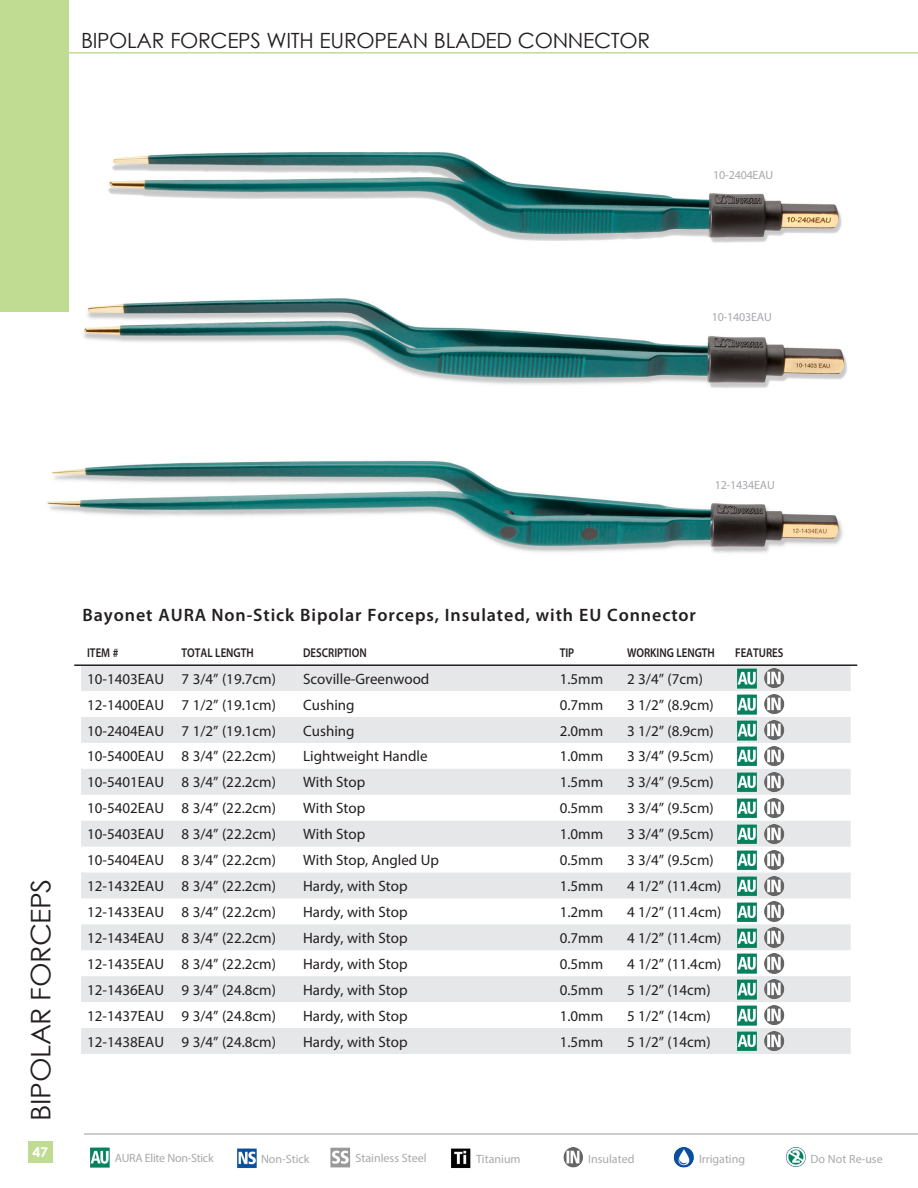
<style>
.page{position:relative;width:918px;height:1188px;background:#fff}
.page>*{position:absolute;margin:0;border:0;box-sizing:border-box;transform-origin:0 0}
.t1{font:27px "Century Gothic";letter-spacing:-.015em;color:#231f20;scale:1.05 1}
.t2{font:21px "Century Gothic";letter-spacing:-.015em;color:#231f20}
.t3{font:600 18px "Myriad Pro";letter-spacing:.05em;color:#231f20}
.t4{font:15px "Myriad Pro";color:#231f20}
.t5{font:700 13.5px "Century Gothic";color:#fff;scale:1.05 1}
.t6{font:600 12.75px "Myriad Pro";color:#231f20;scale:.85 1}
.t7{font:12px "Myriad Pro";color:#a8a9ad}
.t8{font:12px "Myriad Pro";letter-spacing:-.025em;color:#a8a9ad}
</style>
<div class="page">
<hr style="left:0;top:52px;width:918px;height:2px;background:#bfdc92">
<hr style="left:84px;top:1133px;width:834px;height:2px;background:#bcbdc0">
<svg style="left:81px;top:666px;width:770px;height:388px;fill:#e6e7e9"></svg>
<div style="left:176px;top:665px;width:121px;height:26px;background:#e6e7e9"></div>
<hr style="left:74px;top:664px;width:783px;height:2px;background:#231f20">
<img style="left:737px;top:669px;width:22px;height:21px">
<img style="left:737px;top:695px;width:22px;height:21px">
<img style="left:737px;top:721px;width:22px;height:21px">
<img style="left:737px;top:747px;width:22px;height:21px">
<img style="left:737px;top:772px;width:22px;height:22px">
<img style="left:737px;top:798px;width:22px;height:22px">
<img style="left:737px;top:824px;width:22px;height:22px">
<img style="left:737px;top:850px;width:22px;height:22px">
<img style="left:737px;top:876px;width:22px;height:22px">
<img style="left:737px;top:902px;width:22px;height:22px">
<img style="left:737px;top:928px;width:22px;height:22px">
<img style="left:737px;top:954px;width:22px;height:22px">
<img style="left:737px;top:980px;width:22px;height:21px">
<img style="left:737px;top:1006px;width:22px;height:21px">
<img style="left:737px;top:1032px;width:22px;height:21px">
<img style="left:763px;top:669px;width:22px;height:20px">
<img style="left:763px;top:695px;width:22px;height:20px">
<img style="left:763px;top:720px;width:22px;height:21px">
<img style="left:763px;top:747px;width:22px;height:20px">
<img style="left:763px;top:772px;width:22px;height:21px">
<img style="left:763px;top:798px;width:22px;height:21px">
<img style="left:763px;top:824px;width:22px;height:21px">
<img style="left:763px;top:850px;width:22px;height:21px">
<img style="left:763px;top:876px;width:22px;height:21px">
<img style="left:763px;top:902px;width:22px;height:20px">
<img style="left:763px;top:928px;width:22px;height:20px">
<img style="left:763px;top:954px;width:22px;height:20px">
<img style="left:763px;top:980px;width:22px;height:20px">
<img style="left:763px;top:1006px;width:22px;height:20px">
<img style="left:763px;top:1031px;width:22px;height:21px">
<img style="left:68px;top:267px;width:779px;height:121px">
<img style="left:47px;top:460px;width:796px;height:93px">
<img style="left:68px;top:143px;width:774px;height:115px">
<div style="left:0;top:0;width:68px;height:312px;background:#bfdc92"></div>
<div style="left:28px;top:1141px;width:25px;height:22px;background:#bfdc92"></div>
<img style="left:90px;top:1148px;width:20px;height:20px">
<img style="left:237px;top:1148px;width:20px;height:20px">
<img style="left:330px;top:1148px;width:21px;height:20px">
<img style="left:451px;top:1148px;width:20px;height:20px">
<img style="left:563px;top:1148px;width:20px;height:20px">
<img style="left:673px;top:1148px;width:21px;height:20px">
<img style="left:785px;top:1147px;width:21px;height:20px">
<p class="t2" style="left:81px;top:26px;width:571px">BIPOLAR FORCEPS WITH EUROPEAN BLADED CONNECTOR</p>
<p class="t7" style="left:713px;top:168px;width:62px">10-2404EAU</p>
<p class="t7" style="left:712px;top:310px;width:62px">10-1403EAU</p>
<p class="t7" style="left:715px;top:478px;width:62px">12-1434EAU</p>
<p class="t1" style="left:22px;top:1120px;width:232px;rotate:-90deg">BIPOLAR FORCEPS</p>
<p class="t5" style="left:32px;top:1142px;width:16px">47</p>
<p class="t3" style="left:83px;top:604px;width:615px">Bayonet AURA Non-Stick Bipolar Forceps, Insulated, with EU Connector</p>
<p class="t6" style="left:87px;top:645px;width:38px">ITEM #</p>
<p class="t6" style="left:182px;top:645px;width:86px">TOTAL LENGTH</p>
<p class="t6" style="left:303px;top:645px;width:76px">DESCRIPTION</p>
<p class="t6" style="left:560px;top:645px;width:19px">TIP</p>
<p class="t6" style="left:627px;top:645px;width:105px">WORKING LENGTH</p>
<p class="t6" style="left:735px;top:645px;width:58px">FEATURES</p>
<p class="t4" style="left:87px;top:669px;width:79px">10-1403EAU</p>
<p class="t4" style="left:182px;top:669px;width:96px">7 3/4” (19.7cm)</p>
<p class="t4" style="left:303px;top:669px;width:128px">Scoville-Greenwood</p>
<p class="t4" style="left:560px;top:669px;width:45px">1.5mm</p>
<p class="t4" style="left:627px;top:669px;width:77px">2 3/4” (7cm)</p>
<p class="t4" style="left:87px;top:695px;width:79px">12-1400EAU</p>
<p class="t4" style="left:182px;top:695px;width:96px">7 1/2” (19.1cm)</p>
<p class="t4" style="left:303px;top:695px;width:53px">Cushing</p>
<p class="t4" style="left:560px;top:695px;width:45px">0.7mm</p>
<p class="t4" style="left:627px;top:695px;width:88px">3 1/2” (8.9cm)</p>
<p class="t4" style="left:87px;top:721px;width:79px">10-2404EAU</p>
<p class="t4" style="left:182px;top:721px;width:96px">7 1/2” (19.1cm)</p>
<p class="t4" style="left:303px;top:721px;width:53px">Cushing</p>
<p class="t4" style="left:560px;top:721px;width:45px">2.0mm</p>
<p class="t4" style="left:627px;top:721px;width:88px">3 1/2” (8.9cm)</p>
<p class="t4" style="left:87px;top:747px;width:79px">10-5400EAU</p>
<p class="t4" style="left:182px;top:747px;width:96px">8 3/4” (22.2cm)</p>
<p class="t4" style="left:303px;top:747px;width:126px">Lightweight Handle</p>
<p class="t4" style="left:560px;top:747px;width:45px">1.0mm</p>
<p class="t4" style="left:627px;top:747px;width:88px">3 3/4” (9.5cm)</p>
<p class="t4" style="left:87px;top:773px;width:79px">10-5401EAU</p>
<p class="t4" style="left:182px;top:773px;width:96px">8 3/4” (22.2cm)</p>
<p class="t4" style="left:303px;top:773px;width:64px">With Stop</p>
<p class="t4" style="left:560px;top:773px;width:45px">1.5mm</p>
<p class="t4" style="left:627px;top:773px;width:88px">3 3/4” (9.5cm)</p>
<p class="t4" style="left:87px;top:799px;width:79px">10-5402EAU</p>
<p class="t4" style="left:182px;top:799px;width:96px">8 3/4” (22.2cm)</p>
<p class="t4" style="left:303px;top:799px;width:64px">With Stop</p>
<p class="t4" style="left:560px;top:799px;width:45px">0.5mm</p>
<p class="t4" style="left:627px;top:799px;width:88px">3 3/4” (9.5cm)</p>
<p class="t4" style="left:87px;top:825px;width:79px">10-5403EAU</p>
<p class="t4" style="left:182px;top:825px;width:96px">8 3/4” (22.2cm)</p>
<p class="t4" style="left:303px;top:825px;width:64px">With Stop</p>
<p class="t4" style="left:560px;top:825px;width:45px">1.0mm</p>
<p class="t4" style="left:627px;top:825px;width:88px">3 3/4” (9.5cm)</p>
<p class="t4" style="left:87px;top:851px;width:79px">10-5404EAU</p>
<p class="t4" style="left:182px;top:851px;width:96px">8 3/4” (22.2cm)</p>
<p class="t4" style="left:303px;top:851px;width:137px">With Stop, Angled Up</p>
<p class="t4" style="left:560px;top:851px;width:45px">0.5mm</p>
<p class="t4" style="left:627px;top:851px;width:88px">3 3/4” (9.5cm)</p>
<p class="t4" style="left:87px;top:877px;width:79px">12-1432EAU</p>
<p class="t4" style="left:182px;top:877px;width:96px">8 3/4” (22.2cm)</p>
<p class="t4" style="left:303px;top:877px;width:106px">Hardy, with Stop</p>
<p class="t4" style="left:560px;top:877px;width:45px">1.5mm</p>
<p class="t4" style="left:627px;top:877px;width:96px">4 1/2” (11.4cm)</p>
<p class="t4" style="left:87px;top:903px;width:79px">12-1433EAU</p>
<p class="t4" style="left:182px;top:903px;width:96px">8 3/4” (22.2cm)</p>
<p class="t4" style="left:303px;top:903px;width:106px">Hardy, with Stop</p>
<p class="t4" style="left:560px;top:903px;width:45px">1.2mm</p>
<p class="t4" style="left:627px;top:903px;width:96px">4 1/2” (11.4cm)</p>
<p class="t4" style="left:87px;top:929px;width:79px">12-1434EAU</p>
<p class="t4" style="left:182px;top:929px;width:96px">8 3/4” (22.2cm)</p>
<p class="t4" style="left:303px;top:929px;width:106px">Hardy, with Stop</p>
<p class="t4" style="left:560px;top:929px;width:45px">0.7mm</p>
<p class="t4" style="left:627px;top:929px;width:96px">4 1/2” (11.4cm)</p>
<p class="t4" style="left:87px;top:955px;width:79px">12-1435EAU</p>
<p class="t4" style="left:182px;top:955px;width:96px">8 3/4” (22.2cm)</p>
<p class="t4" style="left:303px;top:955px;width:106px">Hardy, with Stop</p>
<p class="t4" style="left:560px;top:955px;width:45px">0.5mm</p>
<p class="t4" style="left:627px;top:955px;width:96px">4 1/2” (11.4cm)</p>
<p class="t4" style="left:87px;top:980px;width:79px">12-1436EAU</p>
<p class="t4" style="left:182px;top:980px;width:96px">9 3/4” (24.8cm)</p>
<p class="t4" style="left:303px;top:980px;width:106px">Hardy, with Stop</p>
<p class="t4" style="left:560px;top:980px;width:45px">0.5mm</p>
<p class="t4" style="left:627px;top:980px;width:85px">5 1/2” (14cm)</p>
<p class="t4" style="left:87px;top:1006px;width:79px">12-1437EAU</p>
<p class="t4" style="left:182px;top:1006px;width:96px">9 3/4” (24.8cm)</p>
<p class="t4" style="left:303px;top:1006px;width:106px">Hardy, with Stop</p>
<p class="t4" style="left:560px;top:1006px;width:45px">1.0mm</p>
<p class="t4" style="left:627px;top:1006px;width:85px">5 1/2” (14cm)</p>
<p class="t4" style="left:87px;top:1032px;width:79px">12-1438EAU</p>
<p class="t4" style="left:182px;top:1032px;width:96px">9 3/4” (24.8cm)</p>
<p class="t4" style="left:303px;top:1032px;width:106px">Hardy, with Stop</p>
<p class="t4" style="left:560px;top:1032px;width:45px">1.5mm</p>
<p class="t4" style="left:627px;top:1032px;width:85px">5 1/2” (14cm)</p>
<p class="t8" style="left:115px;top:1150px;width:100px">AURA Elite Non-Stick</p>
<p class="t7" style="left:261px;top:1151px;width:50px">Non-Stick</p>
<p class="t7" style="left:356px;top:1150px;width:73px">Stainless Steel</p>
<p class="t7" style="left:476px;top:1151px;width:46px">Titanium</p>
<p class="t7" style="left:588px;top:1151px;width:48px">Insulated</p>
<p class="t7" style="left:699px;top:1151px;width:48px">Irrigating</p>
<p class="t7" style="left:811px;top:1151px;width:74px">Do Not Re-use</p>
</div>
